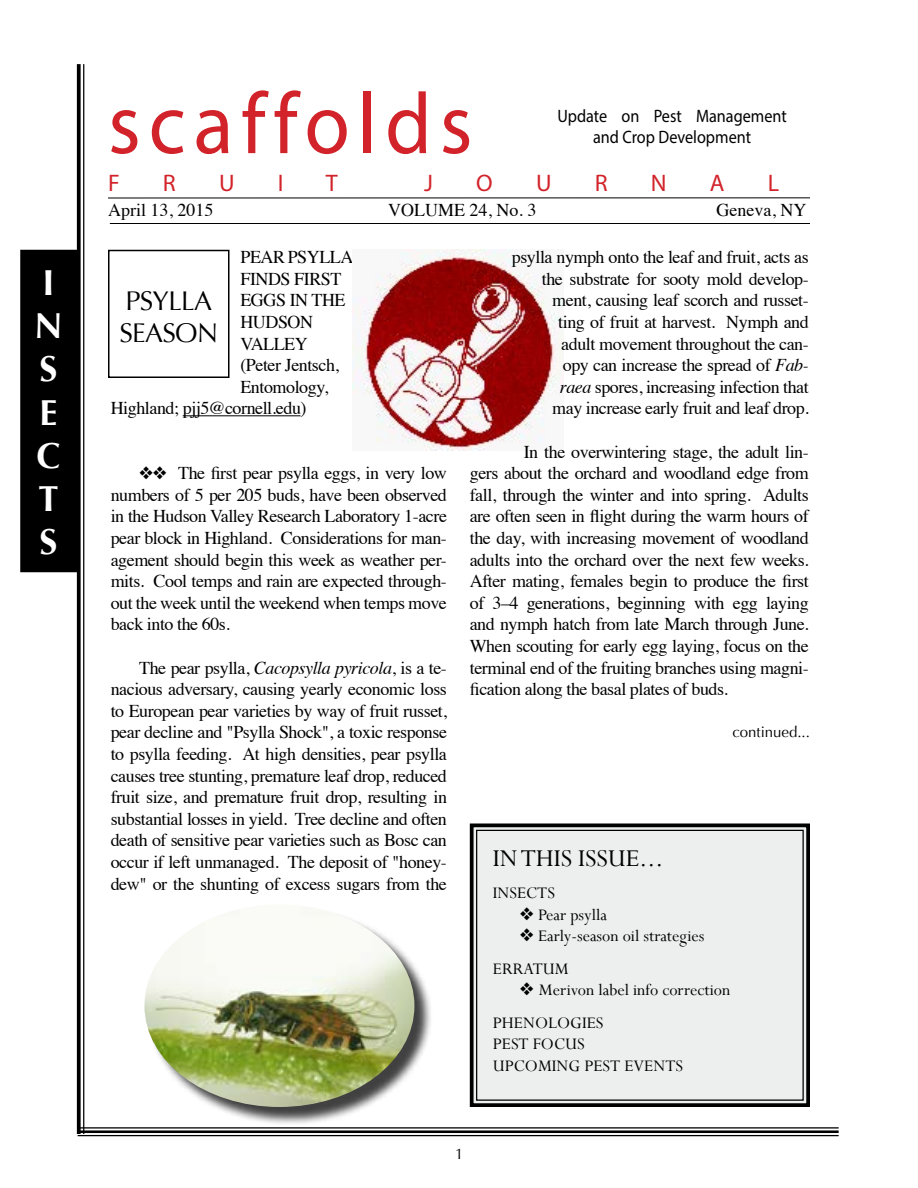
<style>
.page{position:relative;width:918px;height:1188px;background:#fff}
.page>*{position:absolute;margin:0;border:0;box-sizing:border-box;transform-origin:0 0}
.t1{font:87px "Myriad Pro";letter-spacing:.095em;color:#d2232a;scale:.95 1}
.t2{font:700 36px/43.2px "Optima";color:#fff}
.t3{font:27px "Perpetua";color:#000}
.t4{font:27px/32.4px "Optima";letter-spacing:-.025em;color:#000}
.t5{font:24px "Myriad Pro";color:#d2232a}
.t6{font:18px/21.6px "Times";letter-spacing:-.025em;color:#000;text-align:justify}
.t7{font:18px/32.4px "Perpetua";color:#000}
.t8{font:18px/21.6px "Myriad Pro";color:#000;text-align:center;scale:.9 1}
.t9{font:18px "Times";color:#000}
.t10{font:15px "Optima";color:#000}
.s1{font-style:italic}
</style>
<div class="page">
<hr style="left:183px;top:415px;width:118px;height:1px;background:#000">
<svg style="left:77px;top:64px;width:4px;height:1070px;background:#191919"></svg>
<hr style="left:83px;top:64px;width:1px;height:1070px;background:#000">
<hr style="left:110px;top:223px;width:700px;height:1px;background:#000">
<hr style="left:78px;top:1127px;width:761px;height:2px;background:#000">
<hr style="left:78px;top:1130px;width:761px;height:3px;background:#000">
<hr style="left:78px;top:1135px;width:761px;height:1px;background:#000">
<hr style="left:108px;top:197px;width:702px;height:1px;background:#000">
<img style="left:352px;top:250px;width:212px;height:201px">
<div style="left:469px;top:823px;width:341px;height:284px;background:#edeeee"></div>
<div style="left:476px;top:830px;width:328px;height:271px;border:1px solid #000"></div>
<div style="left:108px;top:250px;width:122px;height:128px;border:2px solid #000"></div>
<div style="left:22px;top:251px;width:54px;height:320px;background:#000"></div>
<div style="left:20px;top:250px;width:58px;height:322px;border:3px solid #000"></div>
<div style="left:147px;top:907px;width:287px;height:219px;background:#000;opacity:.75"></div>
<img style="left:144px;top:906px;width:270px;height:201px">
<h2 class="t2" style="left:34px;top:262px;width:30px">I<br>N<br>S<br>E<br>C<br>T<br>S</h2>
<h1 class="t1" style="left:108px;top:70px;width:385px">scaffolds</h1>
<h3 class="t5" style="left:108px;top:168px;width:13px">F</h3>
<h3 class="t5" style="left:163px;top:168px;width:14px">R</h3>
<h3 class="t5" style="left:219px;top:168px;width:17px">U</h3>
<h3 class="t5" style="left:278px;top:168px;width:7px">I</h3>
<h3 class="t5" style="left:326px;top:168px;width:13px">T</h3>
<h3 class="t5" style="left:424px;top:168px;width:10px">J</h3>
<h3 class="t5" style="left:476px;top:168px;width:18px">O</h3>
<h3 class="t5" style="left:536px;top:168px;width:17px">U</h3>
<h3 class="t5" style="left:595px;top:168px;width:14px">R</h3>
<h3 class="t5" style="left:651px;top:168px;width:17px">N</h3>
<h3 class="t5" style="left:710px;top:168px;width:16px">A</h3>
<h3 class="t5" style="left:768px;top:168px;width:13px">L</h3>
<p class="t8" style="left:557px;top:104px;width:256px">Update on Pest Management and Crop Development</p>
<p class="t9" style="left:108px;top:193px;width:107px">April 13, 2015</p>
<p class="t9" style="left:388px;top:193px;width:150px">VOLUME 24, No. 3</p>
<p class="t9" style="left:717px;top:193px;width:91px">Geneva, NY</p>
<p class="t6" style="left:240px;top:245px;width:165px">PEAR PSYLLA HUNT</p>
<p class="t6" style="left:240px;top:266px;width:103px">FINDS FIRST</p>
<p class="t6" style="left:240px;top:288px;width:107px">EGGS IN THE</p>
<p class="t6" style="left:240px;top:310px;width:74px">HUDSON</p>
<p class="t6" style="left:240px;top:331px;width:69px">VALLEY</p>
<p class="t6" style="left:240px;top:353px;width:100px">(Peter Jentsch,</p>
<p class="t6" style="left:240px;top:374px;width:89px">Entomology,</p>
<p class="t6" style="left:111px;top:396px;width:197px">Highland; pjj5@cornell.edu)</p>
<h3 class="t4" style="left:119px;top:285px;width:100px">PSYLLA<br>SEASON</h3>
<p class="t6" style="left:111px;top:461px;width:338px;text-indent:28px">❖❖ The first pear psylla eggs, in very low numbers of 5 per 205 buds, have been observed in the Hudson Valley Research Laboratory 1-acre pear block in Highland. Considerations for man&shy;agement should begin this week as weather per&shy;mits. Cool temps and rain are expected through&shy;out the week until the weekend when temps move back into the 60s.</p>
<p class="t6" style="left:111px;top:655px;width:338px;text-indent:28px">The pear psylla, <span class="s1">Cacopsylla pyricola</span>, is a te&shy;nacious adversary, causing yearly economic loss to European pear varieties by way of fruit russet, pear decline and "Psylla Shock", a toxic response to psylla feeding. At high densities, pear psylla causes tree stunting, premature leaf drop, reduced fruit size, and premature fruit drop, resulting in substantial losses in yield. Tree decline and often death of sensitive pear varieties such as Bosc can occur if left unmanaged. The deposit of "honey&shy;dew" or the shunting of excess sugars from the</p>
<p class="t6" style="left:512px;top:245px;width:299px;text-align:right">psylla nymph onto the leaf and fruit, acts as the substrate for sooty mold develop&shy;ment, causing leaf scorch and russet-<br>ting of fruit at harvest. Nymph and<br>adult movement throughout the can-<br>opy can increase the spread of <span class="s1">Fab-<br>raea</span> spores, increasing infection that<br>may increase early fruit and leaf drop.</p>
<p class="t6" style="left:470px;top:439px;width:341px;text-indent:54px">In the overwintering stage, the adult lin&shy;gers about the orchard and woodland edge from fall, through the winter and into spring. Adults are often seen in flight during the warm hours of the day, with increasing movement of woodland adults into the orchard over the next few weeks.<br>After mating, females begin to produce the first of 3–4 generations, beginning with egg laying and nymph hatch from late March through June.<br>When scouting for early egg laying, focus on the terminal end of the fruiting branches using magni&shy;fication along the basal plates of buds.</p>
<p class="t10" style="left:732px;top:723px;width:79px">continued...</p>
<h3 class="t3" style="left:493px;top:841px;width:172px">IN THIS ISSUE...</h3>
<p class="t7" style="left:493px;top:877px;width:64px">INSECTS</p>
<p class="t7" style="left:520px;top:898px;width:89px">❖ Pear psylla</p>
<p class="t7" style="left:493px;top:920px;width:213px;text-indent:27px">❖ Early-season oil strategies<br>ERRATUM</p>
<p class="t7" style="left:493px;top:974px;width:239px;text-indent:27px">❖ Merivon label info correction<br>PHENOLOGIES</p>
<p class="t7" style="left:493px;top:1033px;width:192px;line-height:21.6px">PEST FOCUS<br>UPCOMING PEST EVENTS</p>
<p class="t10" style="left:455px;top:1145px;width:10px">1</p>
</div>
